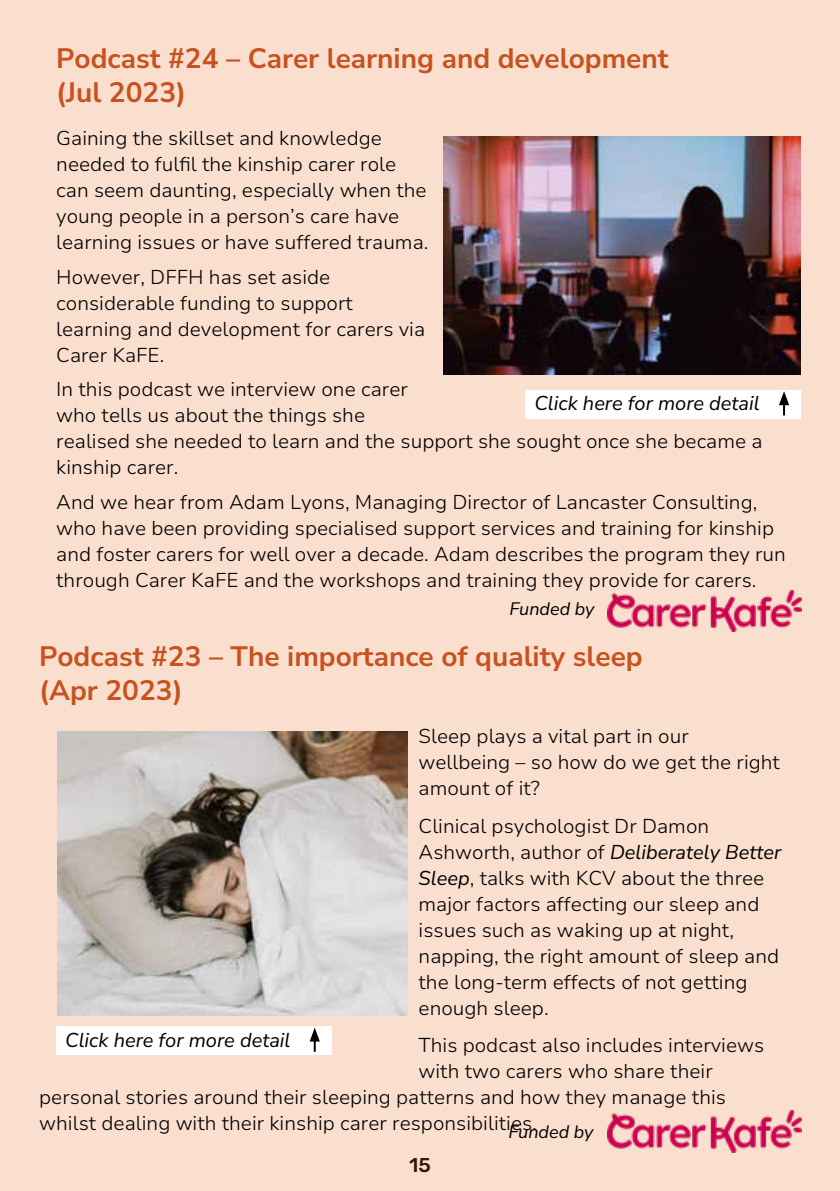
<style>
.page{position:relative;width:840px;height:1191px;background:#fff}
.page>*{position:absolute;margin:0;border:0;box-sizing:border-box;transform-origin:0 0}
.t1{font:200 28px/34px "Nunito Sans 12 pt";color:#c7521f}
.t2{font:200 20px/26px "Nunito Sans 12 pt";color:#000}
.t3{font:italic 200 20px "Nunito Sans 12 pt";color:#000}
.t4{font:500 20px "Rubik";color:#000}
.t5{font:italic 200 18px "Nunito Sans 12 pt";color:#000}
.s1{font-style:italic}
</style>
<div class="page">
<div style="left:0;top:0;width:839px;height:1191px;background:#fbdfce"></div>
<img style="left:57px;top:731px;width:350px;height:284px">
<img style="left:443px;top:136px;width:357px;height:238px">
<img style="left:607px;top:590px;width:193px;height:42px">
<img style="left:607px;top:1110px;width:193px;height:42px">
<div style="left:525px;top:390px;width:275px;height:28px;background:#fff"></div>
<svg style="left:779px;top:391px;width:9px;height:24px"></svg>
<div style="left:56px;top:1026px;width:276px;height:28px;background:#fff"></div>
<svg style="left:309px;top:1027px;width:11px;height:24px"></svg>
<h1 class="t1" style="left:56px;top:40px;width:613px">Podcast #24 – Carer learning and development (Jul 2023)</h1>
<p class="t2" style="left:56px;top:124px;width:373px">Gaining the skillset and knowledge needed to fulfil the kinship carer role can seem daunting, especially when the young people in a person’s care have learning issues or have suffered trauma.</p>
<p class="t2" style="left:56px;top:263px;width:370px">However, DFFH has set aside considerable funding to support learning and development for carers via<br>Carer KaFE.</p>
<p class="t2" style="left:56px;top:375px;width:707px">In this podcast we interview one carer<br>who tells us about the things she<br>realised she needed to learn and the support she sought once she became a kinship carer.</p>
<p class="t2" style="left:56px;top:488px;width:730px">And we hear from Adam Lyons, Managing Director of Lancaster Consulting, who have been providing specialised support services and training for kinship and foster carers for well over a decade. Adam describes the program they run through Carer KaFE and the workshops and training they provide for carers.</p>
<p class="t3" style="left:534px;top:389px;width:227px">Click here for more detail</p>
<p class="t5" style="left:509px;top:596px;width:87px">Funded by</p>
<h1 class="t1" style="left:39px;top:638px;width:604px">Podcast #23 – The importance of quality sleep (Apr 2023)</h1>
<p class="t2" style="left:418px;top:722px;width:363px">Sleep plays a vital part in our wellbeing – so how do we get the right amount of it?</p>
<p class="t2" style="left:418px;top:812px;width:364px">Clinical psychologist Dr Damon Ashworth, author of <span class="s1">Deliberately Better Sleep</span>, talks with KCV about the three major factors affecting our sleep and issues such as waking up at night, napping, the right amount of sleep and the long-term effects of not getting enough sleep.</p>
<p class="t2" style="left:418px;top:1031px;width:347px">This podcast also includes interviews</p>
<p class="t2" style="left:418px;top:1057px;width:295px">with two carers who share their</p>
<p class="t2" style="left:39px;top:1083px;width:688px">personal stories around their sleeping patterns and how they manage this</p>
<p class="t2" style="left:39px;top:1109px;width:499px">whilst dealing with their kinship carer responsibilities.</p>
<p class="t3" style="left:65px;top:1025px;width:227px">Click here for more detail</p>
<p class="t5" style="left:508px;top:1119px;width:87px">Funded by</p>
<p class="t4" style="left:409px;top:1154px;width:23px">15</p>
</div>
